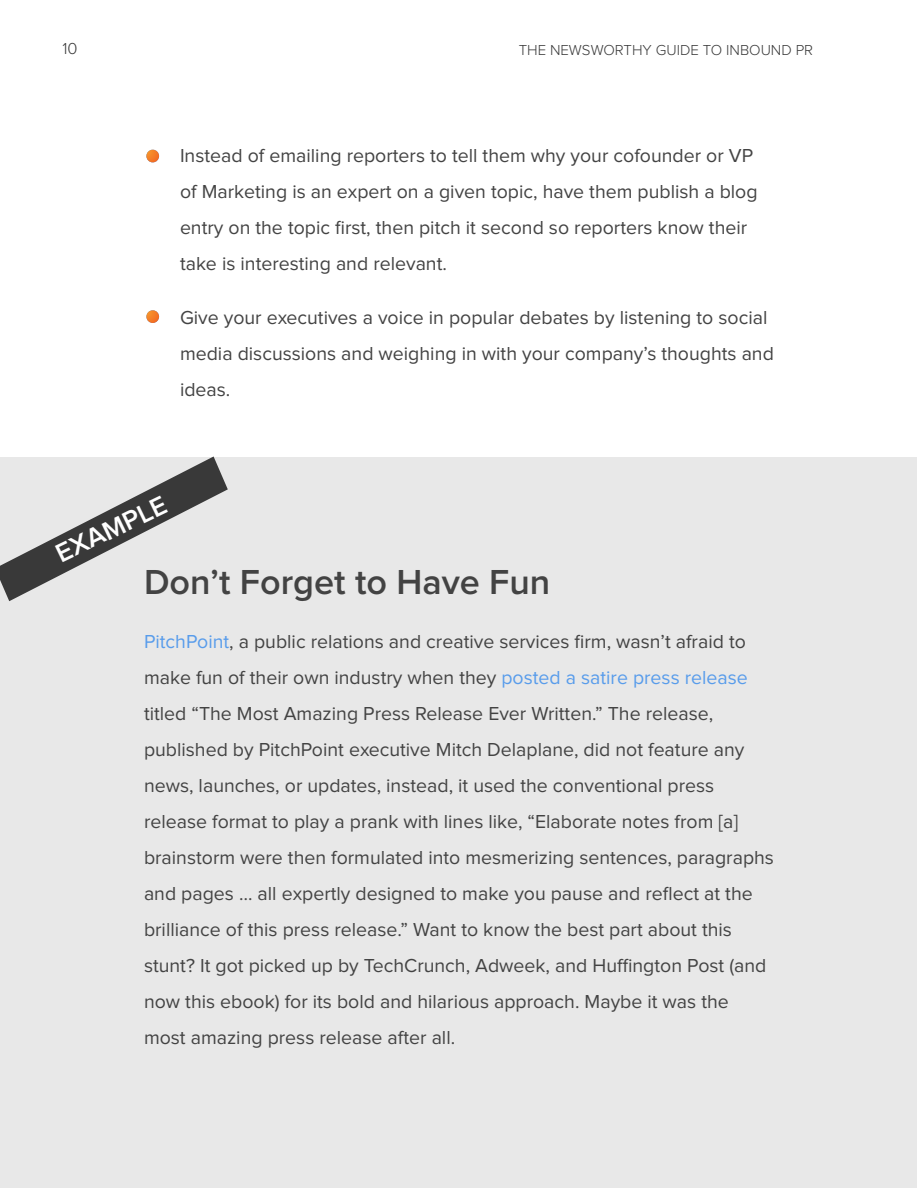
<style>
.page{position:relative;width:918px;height:1188px;background:#fff}
.page>*{position:absolute;margin:0;border:0;box-sizing:border-box;transform-origin:0 0}
.INTRO_TOC_Body_Text{font:600 36px "Proxima Nova";color:#434343}
.INTRO_TOC_Body_Text-2{font:600 27px "Proxima Nova";color:#fff}
.INTRO_TOC_Body_Text-3{font:19.5px/36px "Proxima Nova";color:#434343}
.t1{font:300 16.5px "Proxima Nova";color:#393939}
.t2{font:300 15px "Proxima Nova";color:#393939}
.s1{color:#589ceb}
</style>
<div class="page">
<svg style="left:146px;top:150px;width:13px;height:12px"></svg>
<svg style="left:146px;top:310px;width:13px;height:13px"></svg>
<div style="left:0;top:458px;width:916px;height:730px;background:#e8e8e8"></div>
<svg style="left:0;top:456px;width:228px;height:145px"></svg>
<p class="t1" style="left:62px;top:41px;width:17px">10</p>
<p class="t2" style="left:519px;top:43px;width:296px">THE NEWSWORTHY GUIDE TO INBOUND PR</p>
<p class="INTRO_TOC_Body_Text-3" style="left:180px;top:138px;width:579px">Instead of emailing reporters to tell them why your cofounder or VP of Marketing is an expert on a given topic, have them publish a blog entry on the topic first, then pitch it second so reporters know their take is interesting and relevant.</p>
<p class="INTRO_TOC_Body_Text-3" style="left:180px;top:300px;width:595px">Give your executives a voice in popular debates by listening to social media discussions and weighing in with your company’s thoughts and ideas.</p>
<p class="INTRO_TOC_Body_Text-2" style="left:52px;top:544px;width:121px;rotate:-26deg">EXAMPLE</p>
<p class="INTRO_TOC_Body_Text" style="left:144px;top:566px;width:408px">Don’t Forget to Have Fun</p>
<p class="INTRO_TOC_Body_Text-3" style="left:144px;top:624px;width:632px"><span class="s1">PitchPoint</span>, a public relations and creative services firm, wasn’t afraid to make fun of their own industry when they <span class="s1">posted a satire press release </span>titled “The Most Amazing Press Release Ever Written.” The release, published by PitchPoint executive Mitch Delaplane, did not feature any news, launches, or updates, instead, it used the conventional press release format to play a prank with lines like, “Elaborate notes from [a] brainstorm were then formulated into mesmerizing sentences, paragraphs and pages … all expertly designed to make you pause and reflect at the brilliance of this press release.” Want to know the best part about this stunt? It got picked up by TechCrunch, Adweek, and Huffington Post (and now this ebook) for its bold and hilarious approach. Maybe it was the most amazing press release after all.</p>
</div>
